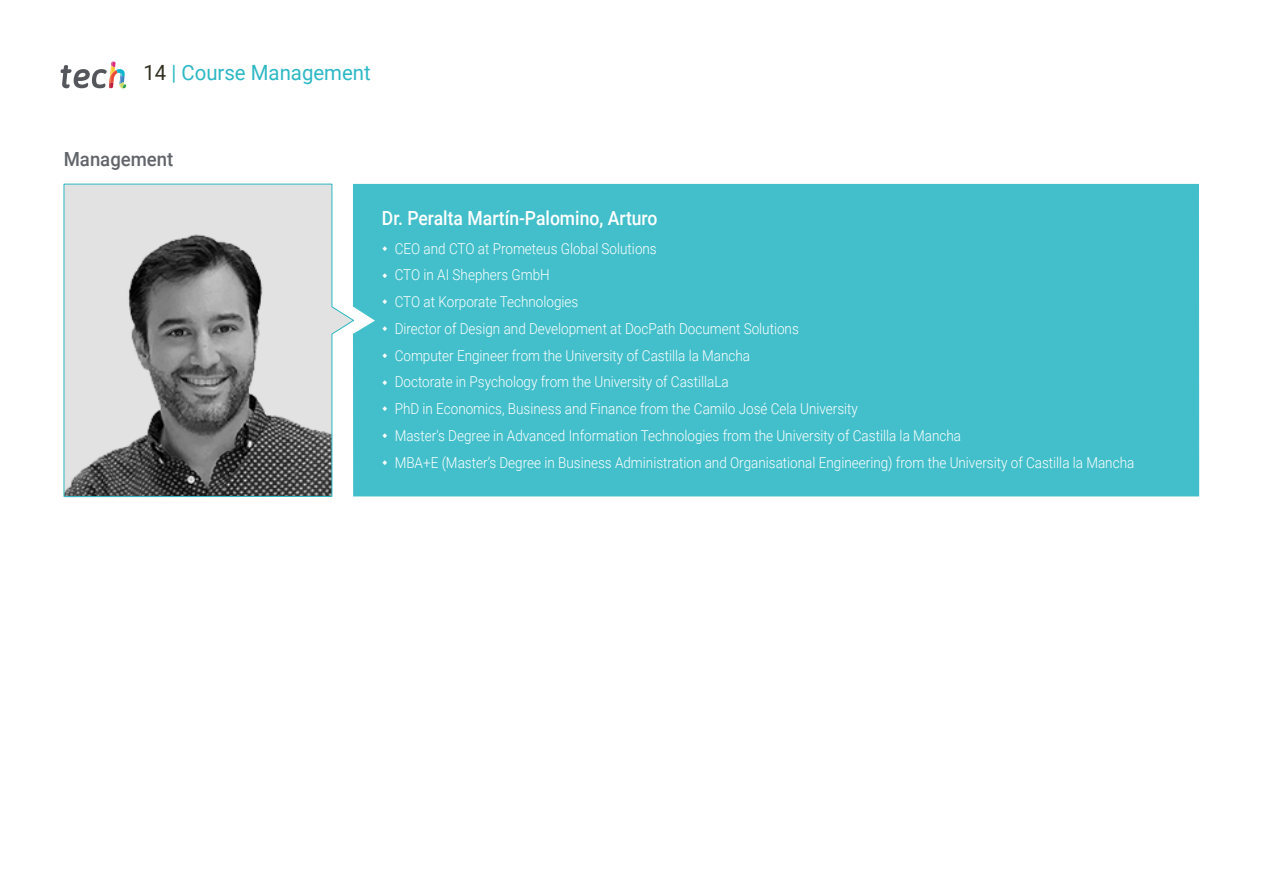
<style>
.page{position:relative;width:1263px;height:893px;background:#fff}
.page>*{position:absolute;margin:0;border:0;box-sizing:border-box;transform-origin:0 0}
.t1{font:21px "Roboto";color:#2db8c5}
.t2{font:500 19.5px "Roboto";color:#fff;scale:.9 1}
.t3{font:500 19.5px "Roboto";color:#61646a;scale:.95 1}
.t4{font:300 15px/26.7px "Roboto";color:#fff;scale:.9 1}
.s1{color:#312e20}
</style>
<div class="page">
<div style="left:354px;top:184px;width:845px;height:312px;background:#42bfca"></div>
<svg style="left:64px;top:184px;width:290px;height:313px;background:#acadad"></svg>
<svg style="left:61px;top:62px;width:65px;height:27px"></svg>
<svg style="left:383px;top:246px;width:4px;height:5px"></svg>
<svg style="left:383px;top:273px;width:4px;height:5px"></svg>
<svg style="left:383px;top:299px;width:4px;height:5px"></svg>
<svg style="left:383px;top:326px;width:4px;height:5px"></svg>
<svg style="left:383px;top:353px;width:4px;height:5px"></svg>
<svg style="left:383px;top:380px;width:4px;height:5px"></svg>
<svg style="left:383px;top:406px;width:4px;height:5px"></svg>
<svg style="left:383px;top:433px;width:4px;height:5px"></svg>
<svg style="left:383px;top:460px;width:4px;height:5px"></svg>
<h1 class="t1" style="left:144px;top:57px;width:229px"><span class="s1">14</span> | Course Management</h1>
<h2 class="t3" style="left:64px;top:145px;width:117px">Management</h2>
<h2 class="t2" style="left:382px;top:204px;width:308px">Dr. Peralta Martín-Palomino, Arturo</h2>
<p class="t4" style="left:395px;top:234px;width:823px">CEO and CTO at Prometeus Global Solutions<br>CTO in AI Shephers GmbH<br>CTO at Korporate Technologies<br>Director of Design and Development at DocPath Document Solutions<br>Computer Engineer from the University of Castilla la Mancha<br>Doctorate in Psychology from the University of CastillaLa<br>PhD in Economics, Business and Finance from the Camilo José Cela University<br>Master's Degree in Advanced Information Technologies from the University of Castilla la Mancha<br>MBA+E (Master’s Degree in Business Administration and Organisational Engineering) from the University of Castilla la Mancha</p>
</div>
